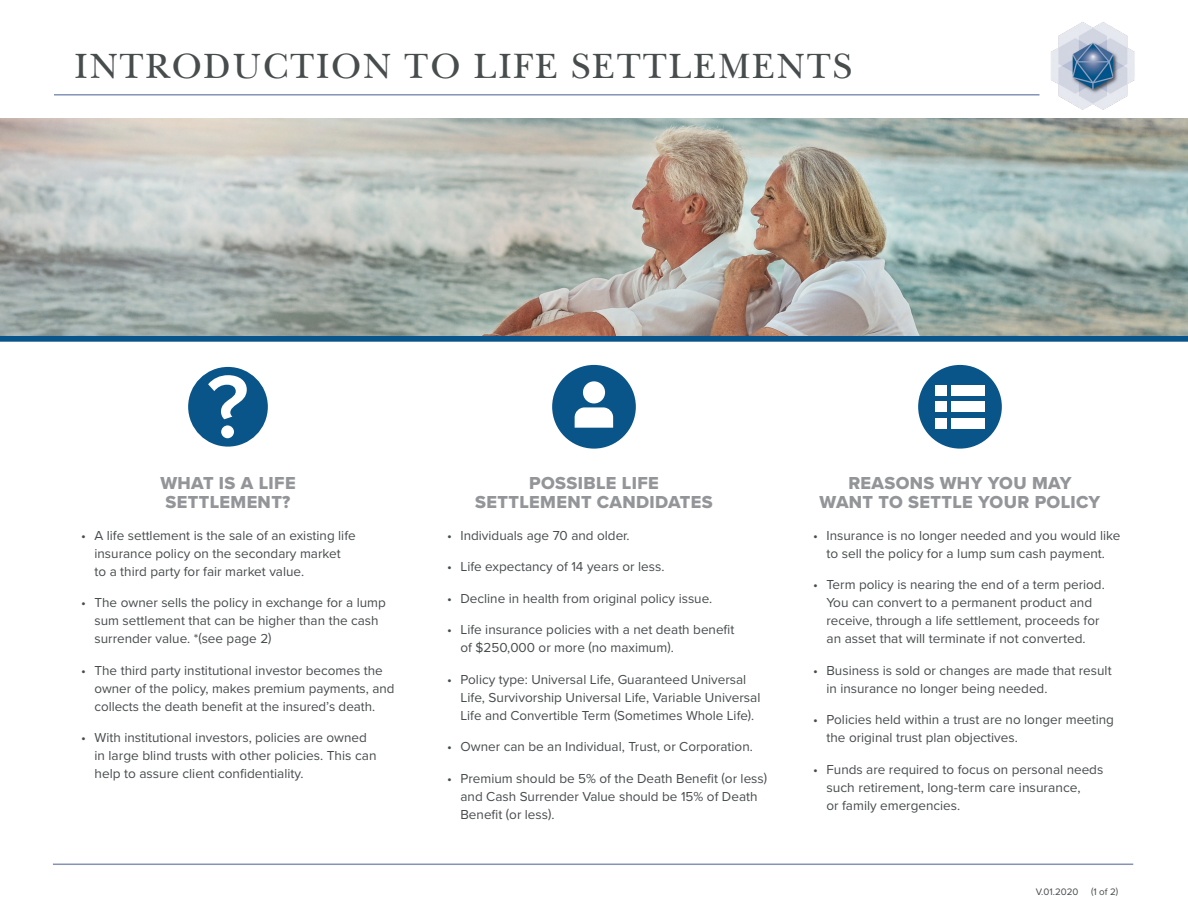
<style>
.page{position:relative;width:1188px;height:918px;background:#fff}
.page>*{position:absolute;margin:0;border:0;box-sizing:border-box;transform-origin:0 0}
.t1{font:600 91.65px "Proxima Nova";color:#fff}
.t2{font:36.75px "New Baskerville";letter-spacing:.05em;color:#474c4d}
.t3{font:18px/19.5px "Proxima Nova Extrabld";letter-spacing:.02em;color:#939598;text-align:center}
.t4{font:13.5px/18px "Proxima Nova";color:#474c4d}
.t5{font:9.75px "Proxima Nova";color:#474c4d}
</style>
<div class="page">
<div style="left:0;top:336px;width:1188px;height:6px;background:#08558b"></div>
<img style="left:0;top:118px;width:1188px;height:218px">
<div style="left:188px;top:367px;width:80px;height:80px;background:#09558a;border-radius:50%"></div>
<div style="left:552px;top:365px;width:84px;height:84px;background:#09558a;border-radius:50%"></div>
<div style="left:583px;top:381px;width:22px;height:22px;background:#fff;border-radius:50%"></div>
<svg style="left:575px;top:407px;width:38px;height:21px"></svg>
<div style="left:918px;top:365px;width:84px;height:84px;background:#09558a;border-radius:50%"></div>
<div style="left:936px;top:385px;width:11px;height:10px;background:#fff"></div>
<div style="left:936px;top:401px;width:11px;height:10px;background:#fff"></div>
<div style="left:936px;top:419px;width:11px;height:10px;background:#fff"></div>
<div style="left:951px;top:385px;width:34px;height:10px;background:#fff"></div>
<div style="left:951px;top:401px;width:34px;height:10px;background:#fff"></div>
<div style="left:951px;top:419px;width:34px;height:10px;background:#fff"></div>
<hr style="left:54px;top:94px;width:986px;height:2px;background:#8493b7">
<img style="left:1051px;top:22px;width:84px;height:88px">
<hr style="left:53px;top:864px;width:1080px;height:1px;background:#8493b7">
<p class="t2" style="left:75px;top:45px;width:779px">INTRODUCTION TO LIFE SETTLEMENTS</p>
<p class="t1" style="left:207px;top:338px;width:43px">?</p>
<p class="t3" style="left:160px;top:473px;width:137px;text-align:left">WHAT IS A LIFE<br>SETTLEMENT?</p>
<p class="t4" style="left:94px;top:526px;width:263px;text-indent:-14px">• A life settlement is the sale of an existing life insurance policy on the secondary market to a third party for fair market value.</p>
<p class="t4" style="left:94px;top:593px;width:293px;text-indent:-14px">• The owner sells the policy in exchange for a lump sum settlement that can be higher than the cash surrender value. *(see page 2)</p>
<p class="t4" style="left:94px;top:661px;width:301px;text-indent:-14px">• The third party institutional investor becomes the owner of the policy, makes premium payments, and collects the death benefit at the insured’s death.</p>
<p class="t4" style="left:94px;top:728px;width:284px;text-indent:-14px">• With institutional investors, policies are owned in large blind trusts with other policies. This can help to assure client confidentiality.</p>
<p class="t3" style="left:475px;top:473px;width:239px">POSSIBLE LIFE<br>SETTLEMENT CANDIDATES</p>
<p class="t4" style="left:447px;top:526px;width:184px">• Individuals age 70 and older.</p>
<p class="t4" style="left:447px;top:557px;width:219px">• Life expectancy of 14 years or less.</p>
<p class="t4" style="left:447px;top:589px;width:267px">• Decline in health from original policy issue.</p>
<p class="t4" style="left:460px;top:620px;width:275px;text-indent:-14px">• Life insurance policies with a net death benefit of $250,000 or more (no maximum).</p>
<p class="t4" style="left:460px;top:670px;width:302px;text-indent:-14px">• Policy type: Universal Life, Guaranteed Universal<br>Life, Survivorship Universal Life, Variable Universal<br>Life and Convertible Term (Sometimes Whole Life).</p>
<p class="t4" style="left:447px;top:737px;width:307px">• Owner can be an Individual, Trust, or Corporation.</p>
<p class="t4" style="left:460px;top:769px;width:308px;text-indent:-14px">• Premium should be 5% of the Death Benefit (or less) and Cash Surrender Value should be 15% of Death<br>Benefit (or less).</p>
<p class="t3" style="left:820px;top:473px;width:282px">REASONS WHY YOU MAY<br>WANT TO SETTLE YOUR POLICY</p>
<p class="t4" style="left:813px;top:526px;width:309px;text-align:center">• Insurance is no longer needed and you would like to sell the policy for a lump sum cash payment.</p>
<p class="t4" style="left:826px;top:575px;width:280px;text-indent:-14px">• Term policy is nearing the end of a term period.<br>You can convert to a permanent product and receive, through a life settlement, proceeds for an asset that will terminate if not converted.</p>
<p class="t4" style="left:826px;top:661px;width:287px;text-indent:-14px">• Business is sold or changes are made that result in insurance no longer being needed.</p>
<p class="t4" style="left:826px;top:710px;width:289px;text-indent:-14px">• Policies held within a trust are no longer meeting the original trust plan objectives.</p>
<p class="t4" style="left:826px;top:760px;width:278px;text-indent:-14px">• Funds are required to focus on personal needs such retirement, long-term care insurance,<br>or family emergencies.</p>
<p class="t5" style="left:1036px;top:884px;width:44px">V.01.2020</p>
<p class="t5" style="left:1091px;top:884px;width:29px">(1 of 2)</p>
</div>
